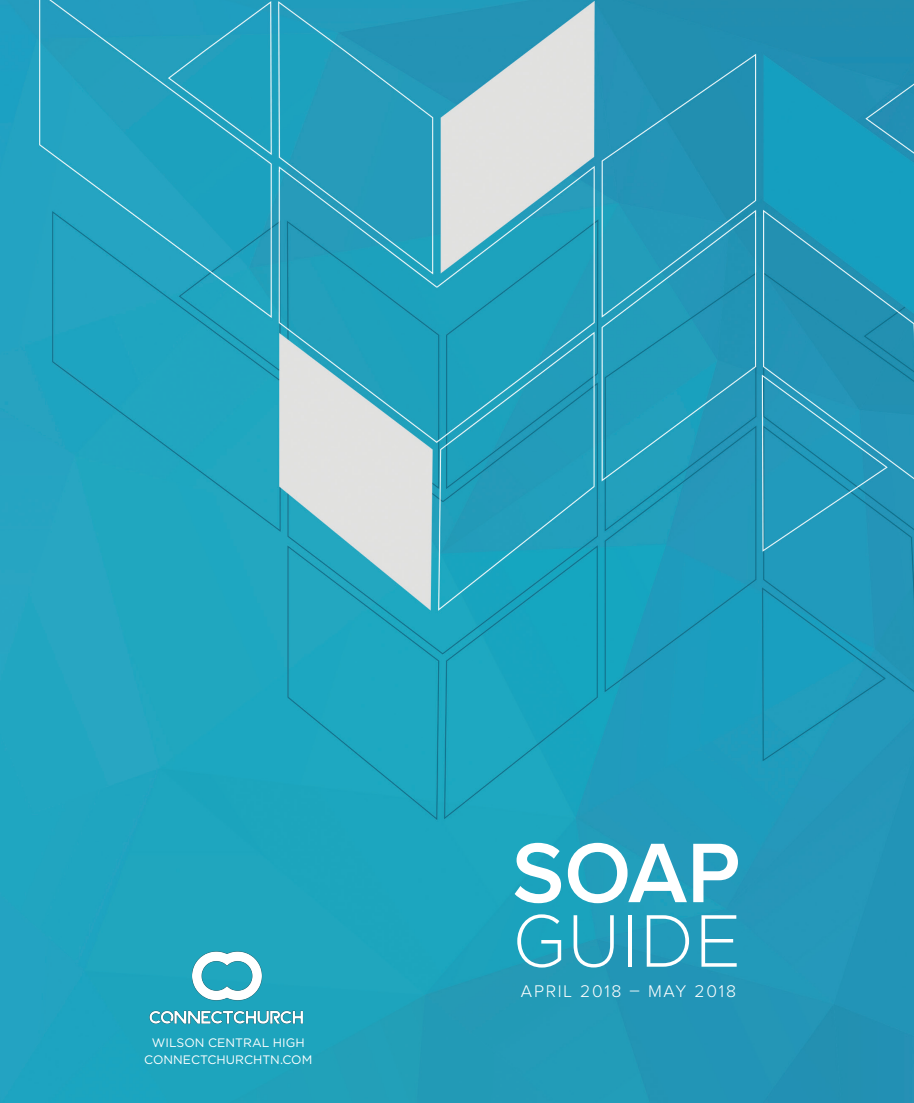
<style>
.page{position:relative;width:914px;height:1103px;background:#fff}
.page>*{position:absolute;margin:0;border:0;box-sizing:border-box;transform-origin:0 0}
.t1{font:600 87.5px "Proxima Nova";color:#fff}
.t2{font:300 73.5px "Gotham";color:#fff;scale:.95 1}
.t3{font:300 17.5px "Proxima Nova";letter-spacing:.1em;color:#fff}
.t4{font:12.25px "Gotham";color:#fff}
</style>
<div class="page">
<img style="left:0;top:0;width:914px;height:1102px">
<img style="left:139px;top:940px;width:170px;height:93px">
<p class="t4" style="left:152px;top:1034px;width:154px">WILSON CENTRAL HIGH</p>
<p class="t4" style="left:144px;top:1052px;width:169px">CONNECTCHURCHTN.COM</p>
<p class="t1" style="left:512px;top:833px;width:230px">SOAP</p>
<p class="t2" style="left:512px;top:894px;width:242px">GUIDE</p>
<p class="t3" style="left:521px;top:983px;width:217px">APRIL 2018 – MAY 2018</p>
</div>
